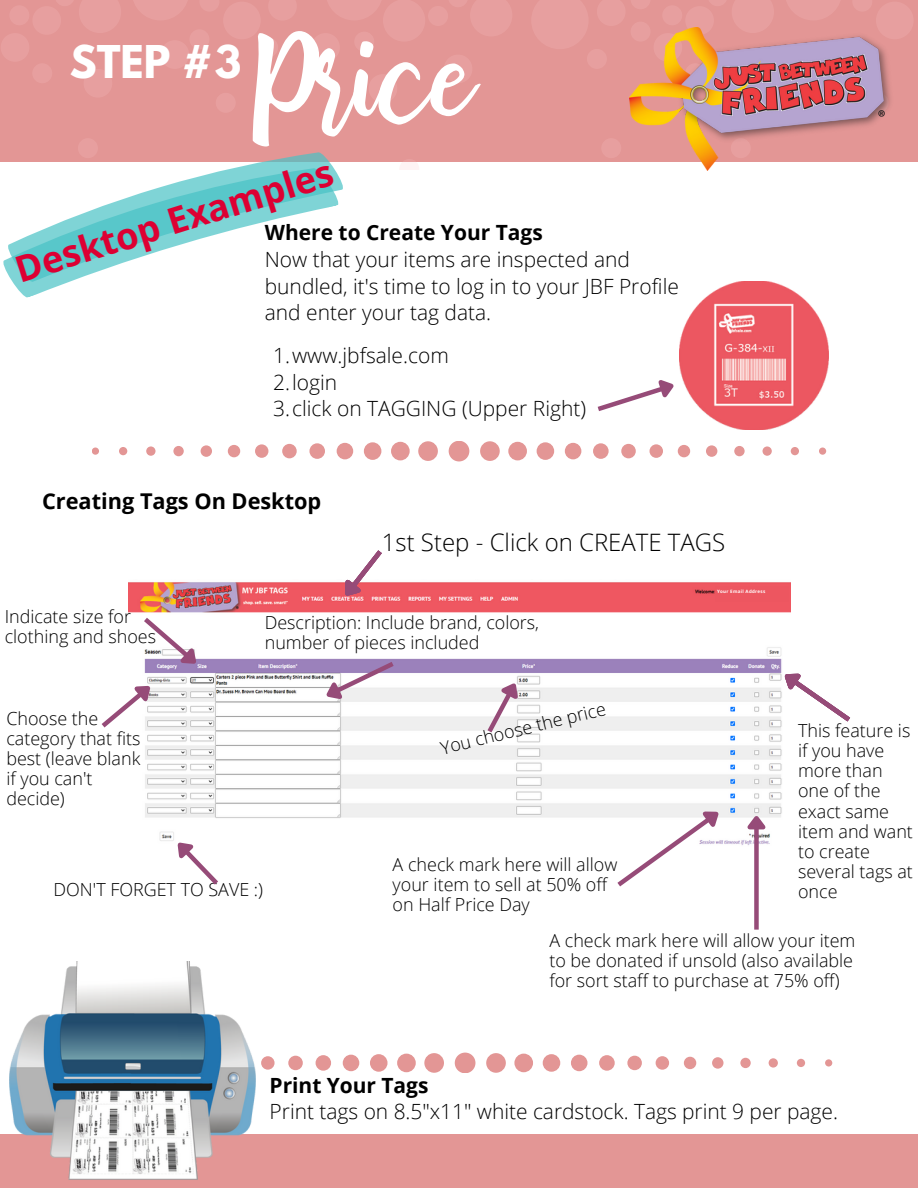
<style>
.page{position:relative;width:918px;height:1188px;background:#fff}
.page>*{position:absolute;margin:0;border:0;box-sizing:border-box;transform-origin:0 0}
.t1{font:116.55px "bhatoshine";color:#fff}
.t2{font:700 40.05px "League Spartan";color:#fff}
.t3{font:700 36.15px "Open Sans";color:#d03}
.t4{font:300 24px "Open Sans";color:#000}
.t5{font:700 21.75px "Open Sans";color:#000}
.t6{font:300 21px/26.7px "Open Sans";color:#000}
.t7{font:700 21px "Open Sans";color:#000}
.t8{font:300 18px/20.1px "Open Sans";color:#000}
.t9{font:700 4.5px "Open Sans";letter-spacing:.065em;color:#fff}
</style>
<div class="page">
<img style="left:680px;top:281px;width:148px;height:149px">
<svg style="left:92px;top:441px;width:734px;height:20px"></svg>
<svg style="left:261px;top:1053px;width:571px;height:20px"></svg>
<div style="left:0;top:0;width:917px;height:161px;background:#e39695"></div>
<div style="left:876px;top:2px;width:38px;height:37px;background:#e79f9f;border-radius:50%"></div>
<div style="left:160px;top:40px;width:29px;height:29px;background:#e79f9f;border-radius:50%"></div>
<div style="left:216px;top:93px;width:20px;height:20px;background:#e79f9f;border-radius:50%"></div>
<div style="left:258px;top:37px;width:20px;height:20px;background:#e79f9f;border-radius:50%"></div>
<div style="left:189px;top:29px;width:20px;height:20px;background:#e79f9f;border-radius:50%"></div>
<div style="left:223px;top:2px;width:38px;height:37px;background:#e79f9f;border-radius:50%"></div>
<div style="left:383px;top:0;width:42px;height:42px;background:#e79f9f;border-radius:50%"></div>
<svg style="left:399px;top:161px;width:20px;height:9px"></svg>
<div style="left:587px;top:49px;width:20px;height:20px;background:#e79f9f;border-radius:50%"></div>
<div style="left:428px;top:6px;width:20px;height:20px;background:#e79f9f;border-radius:50%"></div>
<div style="left:354px;top:32px;width:20px;height:20px;background:#e79f9f;border-radius:50%"></div>
<div style="left:601px;top:138px;width:20px;height:20px;background:#e79f9f;border-radius:50%"></div>
<img style="left:629px;top:27px;width:268px;height:143px">
<div style="left:0;top:1134px;width:917px;height:54px;background:#e39695"></div>
<img style="left:10px;top:962px;width:246px;height:218px">
<svg style="left:0;top:152px;width:344px;height:146px"></svg>
<img style="left:129px;top:582px;width:661px;height:263px">
<div style="left:716px;top:586px;width:73px;height:16px;background:#ed5660"></div>
<svg style="left:612px;top:799px;width:120px;height:88px"></svg>
<div style="left:754px;top:828px;width:5px;height:102px;background:#964b78"></div>
<svg style="left:743px;top:811px;width:29px;height:22px"></svg>
<svg style="left:773px;top:659px;width:78px;height:67px"></svg>
<svg style="left:483px;top:673px;width:48px;height:64px"></svg>
<svg style="left:315px;top:658px;width:84px;height:52px"></svg>
<svg style="left:330px;top:550px;width:56px;height:57px"></svg>
<svg style="left:101px;top:613px;width:107px;height:119px"></svg>
<svg style="left:165px;top:829px;width:58px;height:56px"></svg>
<svg style="left:597px;top:371px;width:86px;height:44px"></svg>
<h1 class="t1" style="left:256px;top:-8px;width:218px">Price</h1>
<h3 class="t3" style="left:9px;top:245px;width:332px;rotate:-17deg">Desktop Examples</h3>
<h2 class="t2" style="left:70px;top:42px;width:173px">STEP #3</h2>
<p class="t7" style="left:265px;top:218px;width:280px">Where to Create Your Tags</p>
<p class="t6" style="left:265px;top:245px;width:416px">Now that your items are inspected and bundled, it's time to log in to your JBF Profile and enter your tag data.</p>
<p class="t6" style="left:273px;top:341px;width:314px">1.www.jbfsale.com<br>2.login<br>3.click on TAGGING (Upper Right)</p>
<p class="t5" style="left:42px;top:486px;width:281px">Creating Tags On Desktop</p>
<h3 class="t4" style="left:382px;top:525px;width:345px">1st Step - Click on CREATE TAGS</h3>
<p class="t9" style="left:717px;top:588px;width:50px">Your Email Address</p>
<p class="t8" style="left:5px;top:605px;width:153px">Indicate size for clothing and shoes</p>
<p class="t8" style="left:6px;top:708px;width:136px">Choose the category that fits best (leave blank if you can't decide)</p>
<p class="t8" style="left:265px;top:612px;width:276px">Description: Include brand, colors, number of pieces included</p>
<p class="t8" style="left:439px;top:738px;width:171px;rotate:-14deg">You choose the price</p>
<p class="t8" style="left:54px;top:879px;width:211px">DON'T FORGET TO SAVE :)</p>
<p class="t8" style="left:393px;top:854px;width:226px">A check mark here will allow your item to sell at 50% off on Half Price Day</p>
<p class="t8" style="left:798px;top:720px;width:116px">This feature is if you have more than one of the exact same item and want to create several tags at once</p>
<p class="t8" style="left:549px;top:930px;width:308px">A check mark here will allow your item to be donated if unsold (also available for sort staff to purchase at 75% off)</p>
<p class="t7" style="left:270px;top:1070px;width:160px">Print Your Tags</p>
<p class="t6" style="left:270px;top:1098px;width:570px">Print tags on 8.5"x11" white cardstock. Tags print 9 per page.</p>
</div>
